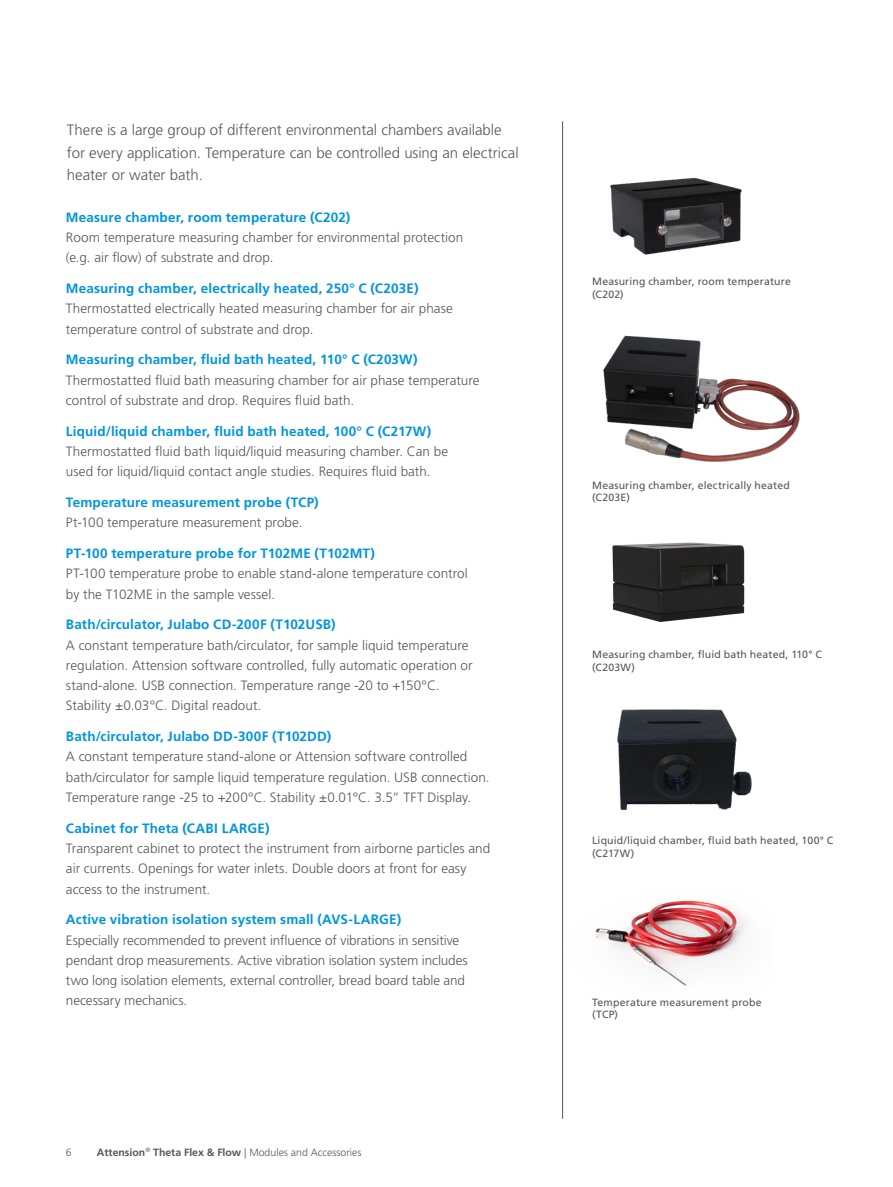
<style>
.page{position:relative;width:893px;height:1187px;background:#fff}
.page>*{position:absolute;margin:0;border:0;box-sizing:border-box;transform-origin:0 0}
.t1{font:300 15px/22.5px "Frutiger LT Std";color:#575756}
.t2{font:300 13.5px/20.2px "Frutiger LT Std";color:#575756}
.t3{font:700 13.5px "Frutiger LT Std";letter-spacing:.01em;color:#0095db}
.t4{font:10.5px/12.6px "Frutiger LT Std";letter-spacing:.015em;color:#575756}
.t5{font:700 10.5px "Frutiger LT Std";color:#575756}
.t6{font:300 10.5px "Frutiger LT Std";color:#575756}
.s1{font-weight:300}
</style>
<div class="page">
<img style="left:603px;top:335px;width:197px;height:127px">
<img style="left:610px;top:177px;width:132px;height:78px">
<img style="left:612px;top:542px;width:133px;height:80px">
<img style="left:617px;top:709px;width:135px;height:102px">
<img style="left:563px;top:874px;width:183px;height:127px">
<hr style="left:562px;top:121px;width:1px;height:997px;background:#575756">
<p class="t1" style="left:67px;top:119px;width:453px">There is a large group of different environmental chambers available for every application. Temperature can be controlled using an electrical heater or water bath.</p>
<p class="t3" style="left:66px;top:209px;width:286px">Measure chamber, room temperature (C202)</p>
<p class="t2" style="left:66px;top:227px;width:399px">Room temperature measuring chamber for environmental protection (e.g. air flow) of substrate and drop.</p>
<p class="t3" style="left:66px;top:280px;width:354px">Measuring chamber, electrically heated, 250° C (C203E)</p>
<p class="t2" style="left:66px;top:299px;width:388px">Thermostatted electrically heated measuring chamber for air phase temperature control of substrate and drop.</p>
<p class="t3" style="left:66px;top:352px;width:353px">Measuring chamber, fluid bath heated, 110° C (C203W)</p>
<p class="t2" style="left:66px;top:370px;width:415px">Thermostatted fluid bath measuring chamber for air phase temperature control of substrate and drop. Requires fluid bath.</p>
<p class="t3" style="left:66px;top:423px;width:367px">Liquid/liquid chamber, fluid bath heated, 100° C (C217W)</p>
<p class="t2" style="left:66px;top:441px;width:384px">Thermostatted fluid bath liquid/liquid measuring chamber. Can be used for liquid/liquid contact angle studies. Requires fluid bath.</p>
<p class="t3" style="left:66px;top:494px;width:254px">Temperature measurement probe (TCP)</p>
<p class="t2" style="left:66px;top:512px;width:238px">Pt-100 temperature measurement probe.</p>
<p class="t3" style="left:66px;top:545px;width:311px">PT-100 temperature probe for T102ME (T102MT)</p>
<p class="t2" style="left:66px;top:563px;width:403px">PT-100 temperature probe to enable stand-alone temperature control by the T102ME in the sample vessel.</p>
<p class="t3" style="left:66px;top:616px;width:271px">Bath/circulator, Julabo CD-200F (T102USB)</p>
<p class="t2" style="left:66px;top:635px;width:408px">A constant temperature bath/circulator, for sample liquid temperature regulation. Attension software controlled, fully automatic operation or stand-alone. USB connection. Temperature range -20 to +150°C.<br>Stability ±0.03°C. Digital readout.</p>
<p class="t3" style="left:66px;top:728px;width:267px">Bath/circulator, Julabo DD-300F (T102DD)</p>
<p class="t2" style="left:66px;top:746px;width:425px">A constant temperature stand-alone or Attension software controlled bath/circulator for sample liquid temperature regulation. USB connection.<br>Temperature range -25 to +200°C. Stability ±0.01°C. 3.5” TFT Display.</p>
<p class="t3" style="left:66px;top:820px;width:205px">Cabinet for Theta (CABI LARGE)</p>
<p class="t2" style="left:66px;top:838px;width:426px">Transparent cabinet to protect the instrument from airborne particles and air currents. Openings for water inlets. Double doors at front for easy access to the instrument.</p>
<p class="t3" style="left:66px;top:911px;width:337px">Active vibration isolation system small (AVS-LARGE)</p>
<p class="t2" style="left:66px;top:929px;width:403px">Especially recommended to prevent influence of vibrations in sensitive pendant drop measurements. Active vibration isolation system includes two long isolation elements, external controller, bread board table and necessary mechanics.</p>
<p class="t6" style="left:66px;top:1145px;width:7px">6</p>
<p class="t5" style="left:97px;top:1145px;width:266px">Attension<sup>®</sup> Theta Flex &amp; Flow <span class="s1">| Modules and Accessories</span></p>
<p class="t4" style="left:592px;top:275px;width:200px">Measuring chamber, room temperature (C202)</p>
<p class="t4" style="left:592px;top:479px;width:199px">Measuring chamber, electrically heated (C203E)</p>
<p class="t4" style="left:592px;top:648px;width:231px">Measuring chamber, fluid bath heated, 110° C (C203W)</p>
<p class="t4" style="left:592px;top:834px;width:243px">Liquid/liquid chamber, fluid bath heated, 100° C (C217W)</p>
<p class="t4" style="left:592px;top:995px;width:171px">Temperature measurement probe (TCP)</p>
</div>
